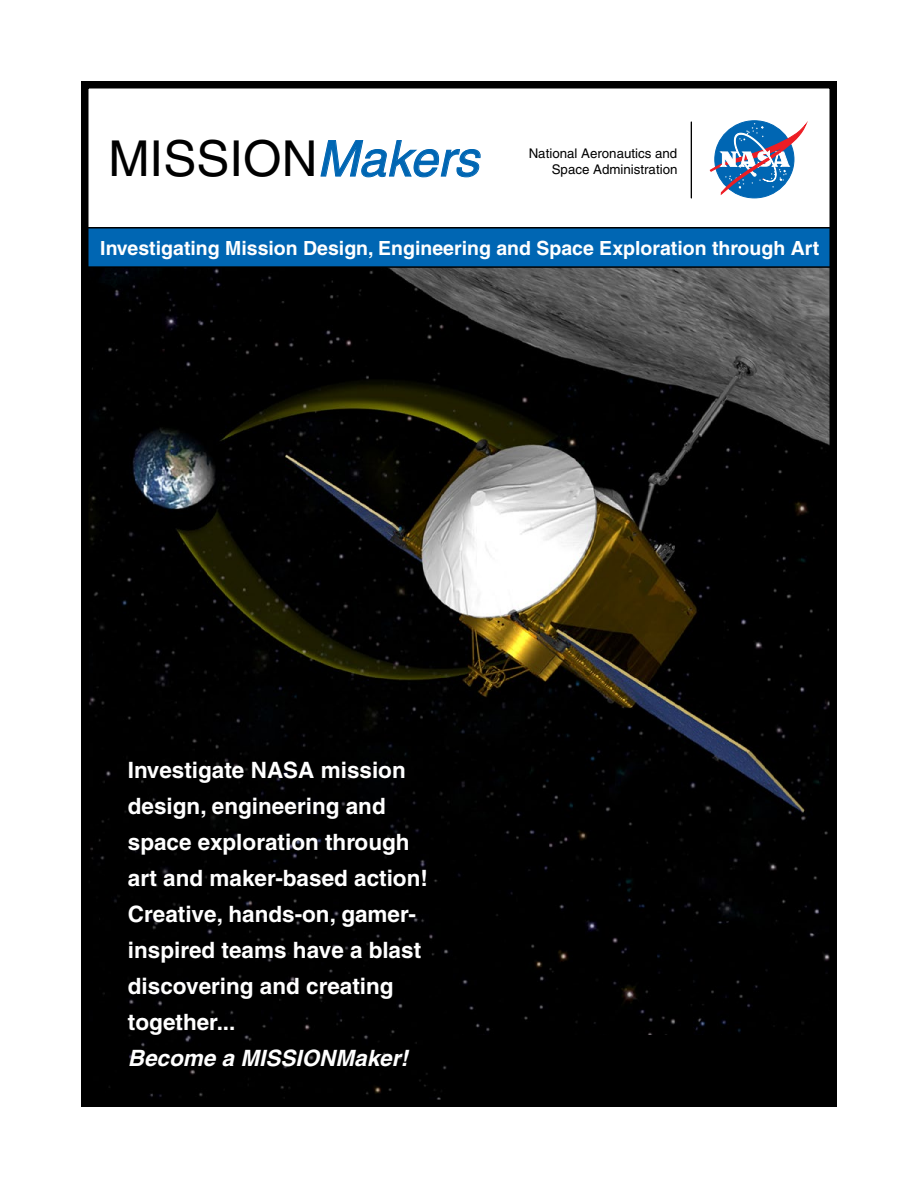
<style>
.page{position:relative;width:918px;height:1188px;background:#fff}
.page>*{position:absolute;margin:0;border:0;box-sizing:border-box;transform-origin:0 0}
.t1{font:49.5px "Helvetica";color:#000}
.t2{font:700 22.5px/36px "Helvetica";color:#fff}
.t3{font:italic 700 22.5px "Helvetica";color:#fff}
.t4{font:700 19.5px "Helvetica";color:#fff}
.t5{font:13.35px "Helvetica";color:#000}
.s1{font-style:italic;color:#0066b3}
</style>
<div class="page">
<img style="left:90px;top:268px;width:738px;height:830px">
<div style="left:459px;top:1035px;width:378px;height:66px;background:#000"></div>
<svg style="left:710px;top:123px;width:97px;height:72px"></svg>
<hr style="left:691px;top:122px;width:1px;height:76px;background:#000">
<svg style="left:321px;top:140px;width:160px;height:37px"></svg>
<div style="left:86px;top:228px;width:748px;height:39px;background:#0066b3"></div>
<div style="left:85px;top:227px;width:750px;height:41px;border:2px solid #000"></div>
<div style="left:81px;top:81px;width:756px;height:1026px;border:8px solid #000"></div>
<h1 class="t1" style="left:108px;top:130px;width:372px">MISSION<span class="s1">Makers</span></h1>
<p class="t5" style="left:529px;top:146px;width:150px">National Aeronautics and</p>
<p class="t5" style="left:552px;top:162px;width:127px">Space Administration</p>
<p class="t4" style="left:100px;top:236px;width:721px">Investigating Mission Design, Engineering and Space Exploration through Art</p>
<p class="t2" style="left:128px;top:752px;width:302px">Investigate NASA mission design, engineering and space exploration through art and maker-based action!<br>Creative, hands-on, gamer&shy;inspired teams have a blast discovering and creating together...</p>
<p class="t3" style="left:128px;top:1045px;width:282px">Become a MISSIONMaker!</p>
</div>
